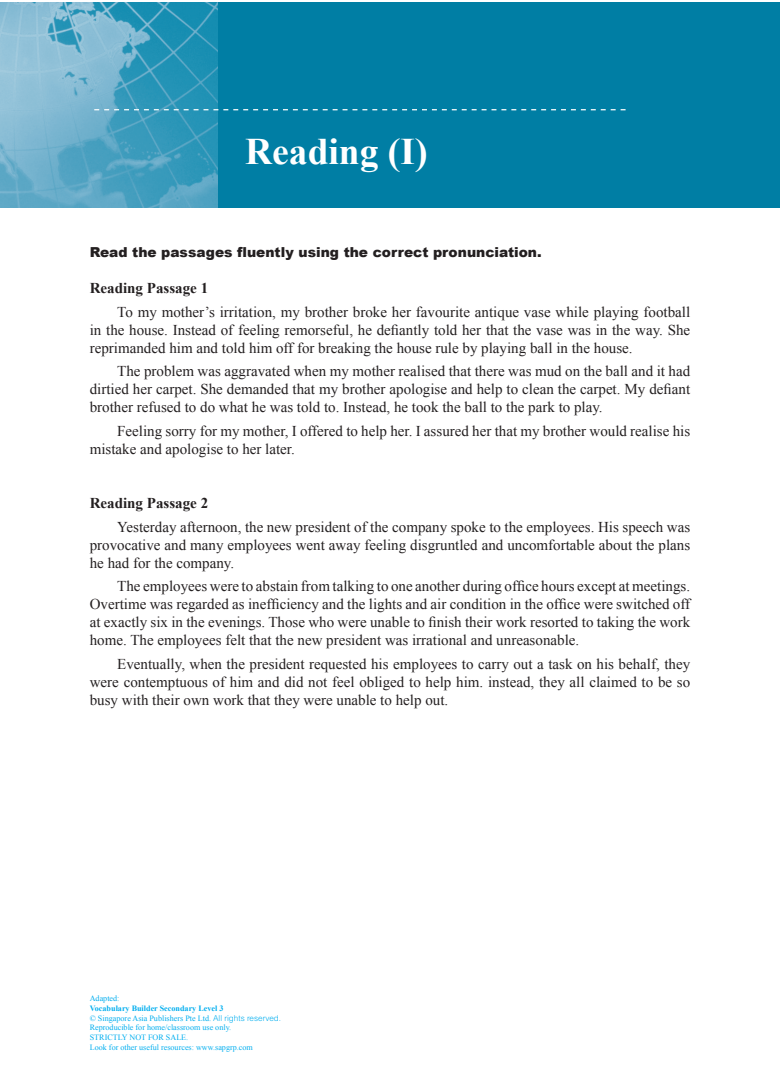
<style>
.page{position:relative;width:780px;height:1088px;background:#fff}
.page>*{position:absolute;margin:0;border:0;box-sizing:border-box;transform-origin:0 0}
.Text{font:700 37.5px "Times New Roman";color:#fff}
.Text-2{font:15px/18px "Times New Roman";color:#231f20;text-align:justify}
.Text-3{font:700 15px "Times New Roman";color:#231f20}
.Text-4{font:900 13.75px "Arial";color:#231f20}
.t1{font:8.12px/9.8px "Times New Roman";color:#00aeef}
.s1{font-weight:700}
.s2{font-family:"Helvetica";font-weight:300}
</style>
<div class="page">
<div style="left:214px;top:2px;width:566px;height:206px;background:#007ea4"></div>
<img style="left:0;top:2px;width:217px;height:206px">
<svg style="left:94px;top:109px;width:531px;height:1px"></svg>
<p class="Text" style="left:245px;top:126px;width:184px">Reading (I)</p>
<p class="Text-4" style="left:90px;top:244px;width:453px">Read the passages fluently using the correct pronunciation.</p>
<p class="Text-3" style="left:90px;top:278px;width:120px">Reading Passage 1</p>
<p class="Text-2" style="left:90px;top:302px;width:602px;text-indent:28px">To my mother’s irritation, my brother broke her favourite antique vase while playing football in the house. Instead of feeling remorseful, he defiantly told her that the vase was in the way. She reprimanded him and told him off for breaking the house rule by playing ball in the house.</p>
<p class="Text-2" style="left:90px;top:362px;width:602px;text-indent:28px">The problem was aggravated when my mother realised that there was mud on the ball and it had dirtied her carpet. She demanded that my brother apologise and help to clean the carpet. My defiant brother refused to do what he was told to. Instead, he took the ball to the park to play.</p>
<p class="Text-2" style="left:90px;top:422px;width:602px;text-indent:28px">Feeling sorry for my mother, I offered to help her. I assured her that my brother would realise his mistake and apologise to her later.</p>
<p class="Text-3" style="left:90px;top:493px;width:120px">Reading Passage 2</p>
<p class="Text-2" style="left:90px;top:517px;width:602px;text-indent:28px">Yesterday afternoon, the new president of the company spoke to the employees. His speech was provocative and many employees went away feeling disgruntled and uncomfortable about the plans he had for the company.</p>
<p class="Text-2" style="left:90px;top:577px;width:602px;text-indent:28px">The employees were to abstain from talking to one another during office hours except at meetings.<br>Overtime was regarded as inefficiency and the lights and air condition in the office were switched off at exactly six in the evenings. Those who were unable to finish their work resorted to taking the work home. The employees felt that the new president was irrational and unreasonable.</p>
<p class="Text-2" style="left:90px;top:655px;width:602px;text-indent:28px">Eventually, when the president requested his employees to carry out a task on his behalf, they were contemptuous of him and did not feel obliged to help him. instead, they all claimed to be so busy with their own work that they were unable to help out.</p>
<p class="t1" style="left:90px;top:993px;width:31px">Adapted:</p>
<p class="t1" style="left:90px;top:1003px;width:193px"><span class="s1">Vocabulary Builder Secondary Level 3<br></span>© Singapore Asia Publishers Pte Ltd. <span class="s2">All rights reserved.<br></span>Reproducible for home/classroom use only.<br>STRICTLY NOT FOR SALE.<br>Look for other useful resources: www.sapgrp.com</p>
</div>
